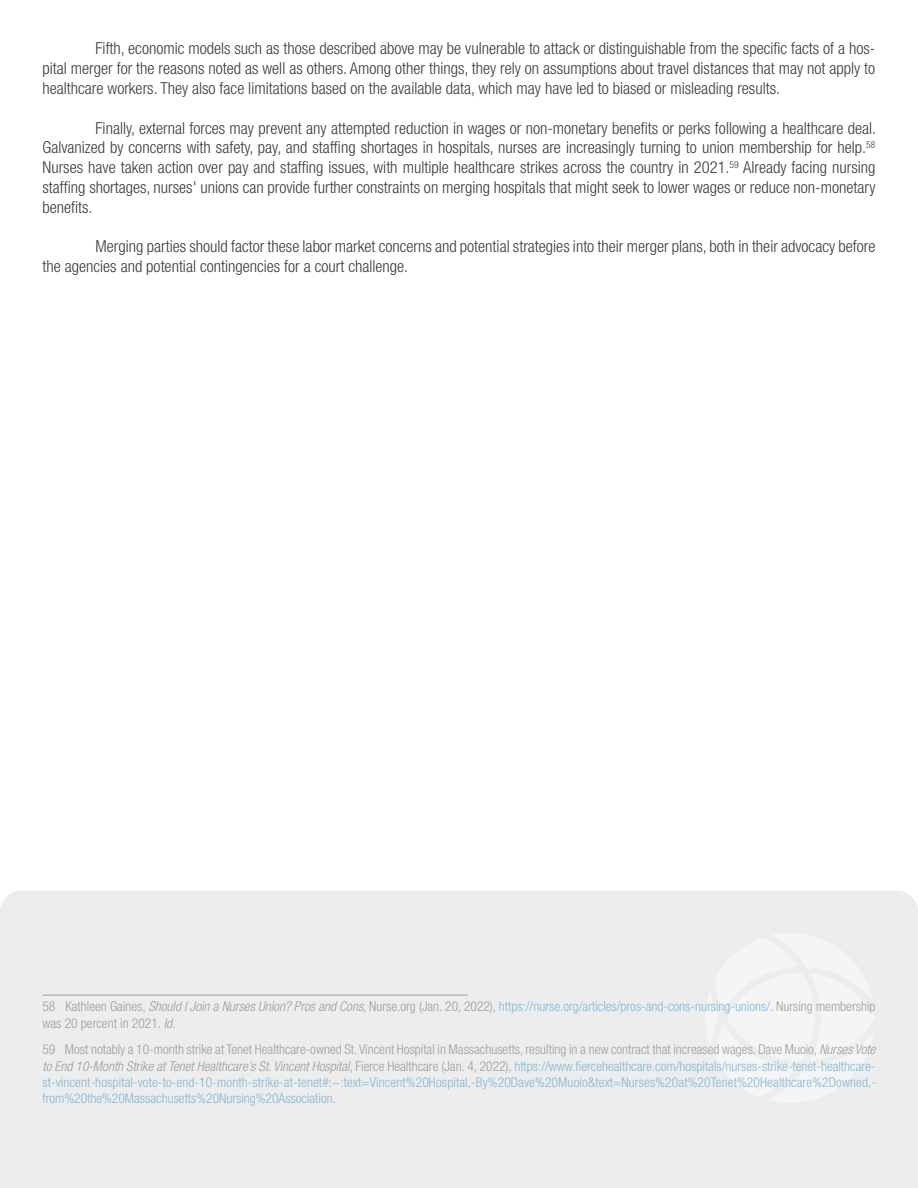
<style>
.page{position:relative;width:918px;height:1188px;background:#fff}
.page>*{position:absolute;margin:0;border:0;box-sizing:border-box;transform-origin:0 0}
.t1{font:300 condensed 16.5px/19.8px "Helvetica Neue LT Std";color:#3c3c3b;text-align:justify}
.t2{font:300 condensed 13.5px/16.2px "Helvetica Neue LT Std";color:#80b7db;text-align:justify}
.t3{font:300 condensed 13.5px/16.2px "Helvetica Neue LT Std";color:#9d9d9c}
.s1{font-style:italic}
.s2{color:#80b7db}
.s3{color:#9d9d9c}
.s4{font-style:italic;color:#9d9d9c}
</style>
<div class="page">
<div style="left:0;top:890px;width:918px;height:298px;background:#ededed"></div>
<div style="left:705px;top:933px;width:170px;height:170px;background:#f5f5f5"></div>
<hr style="left:43px;top:995px;width:425px;height:1px;background:#9d9d9c">
<p class="t1" style="left:43px;top:38px;width:834px;text-indent:53px">Fifth, economic models such as those described above may be vulnerable to attack or distinguishable from the specific facts of a hos&shy;pital merger for the reasons noted as well as others. Among other things, they rely on assumptions about travel distances that may not apply to healthcare workers. They also face limitations based on the available data, which may have led to biased or misleading results.</p>
<p class="t1" style="left:43px;top:118px;width:835px;text-indent:53px">Finally, external forces may prevent any attempted reduction in wages or non-monetary benefits or perks following a healthcare deal.<br>Galvanized by concerns with safety, pay, and staffing shortages in hospitals, nurses are increasingly turning to union membership for help.<sup>58<br></sup>Nurses have taken action over pay and staffing issues, with multiple healthcare strikes across the country in 2021.<sup>59</sup> Already facing nursing staffing shortages, nurses' unions can provide further constraints on merging hospitals that might seek to lower wages or reduce non-monetary benefits.</p>
<p class="t1" style="left:43px;top:236px;width:834px;text-indent:53px">Merging parties should factor these labor market concerns and potential strategies into their merger plans, both in their advocacy before the agencies and potential contingencies for a court challenge.</p>
<p class="t3" style="left:43px;top:998px;width:834px">58 Kathleen Gaines, <span class="s1">Should I Join a Nurses Union? Pros and Cons</span>, Nurse.org (Jan. 20, 2022), <span class="s2">https://nurse.org/articles/pros-and-cons-nursing-unions/</span>. Nursing membership was 20 percent in 2021. <span class="s1">Id</span>.</p>
<p class="t2" style="left:43px;top:1041px;width:835px"><span class="s3">59 Most notably a 10-month strike at Tenet Healthcare-owned St. Vincent Hospital in Massachusetts, resulting in a new contract that increased wages. Dave Muoio,</span> <span class="s4">Nurses Vote to End 10-Month Strike at Tenet Healthcare’s St. Vincent Hospital</span><span class="s3">, Fierce Healthcare (Jan. 4, 2022),</span> https://www.fiercehealthcare.com/hospitals/nurses-strike-tenet-healthcare&shy;st-vincent-hospital-vote-to-end-10-month-strike-at-tenet#:~:text=Vincent%20Hospital,-By%20Dave%20Muoio&amp;text=Nurses%20at%20Tenet%20Healthcare%2Downed,- from%20the%20Massachusetts%20Nursing%20Association<span class="s3">.</span></p>
</div>
